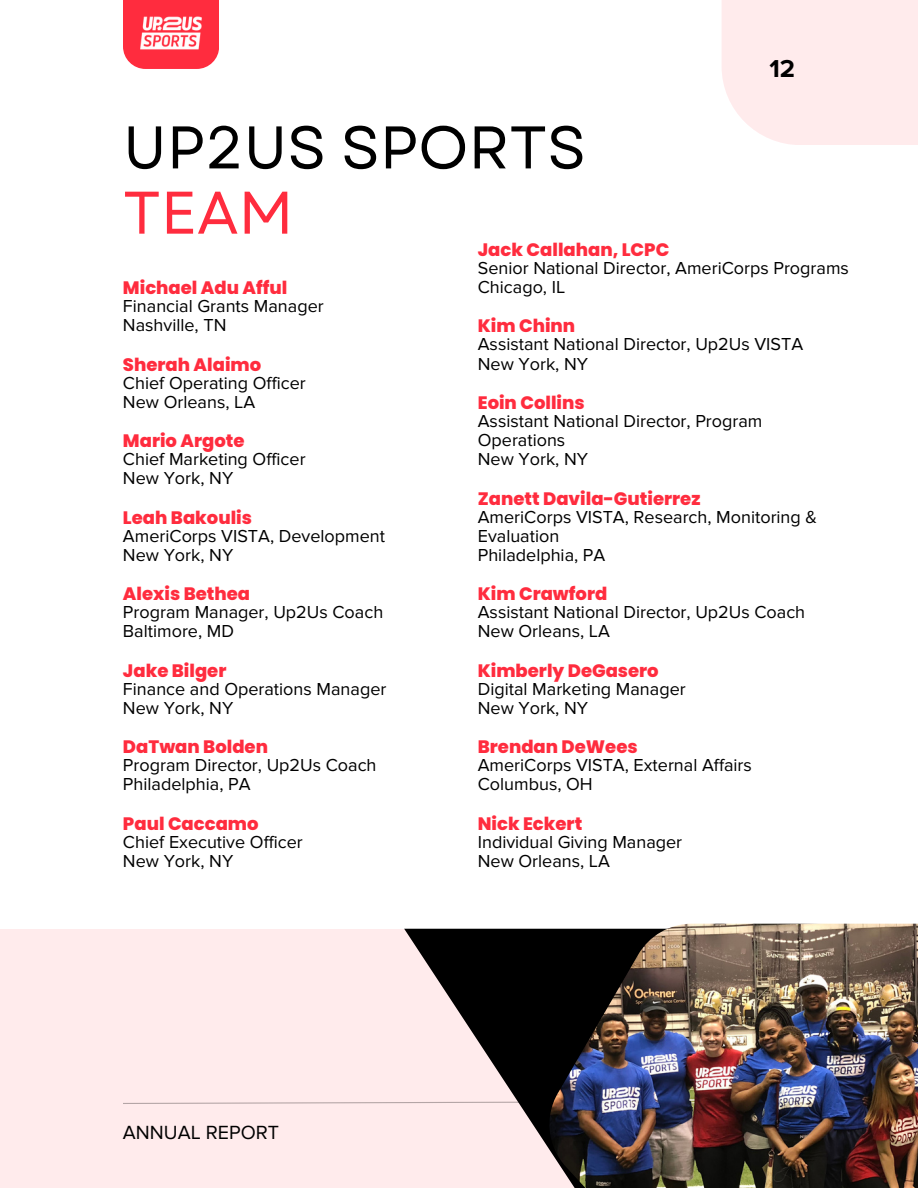
<style>
.page{position:relative;width:918px;height:1188px;background:#fff}
.page>*{position:absolute;margin:0;border:0;box-sizing:border-box;transform-origin:0 0}
.t1{font:60px "Garet";color:#000}
.t2{font:60px "Garet";color:#ff2c3e}
.t3{font:700 25.35px "Proxima Nova";color:#000}
.t4{font:19.8px "Proxima Nova";color:#000}
.t5{font:18px/19.2px "Proxima Nova";color:#000}
.t6{font:800 18px "Poppins";color:#ff2c3e}
</style>
<div class="page">
<div style="left:123px;top:0;width:96px;height:69px;background:#ff2c3e"></div>
<div style="left:722px;top:0;width:196px;height:145px;background:#ffebec"></div>
<div style="left:0;top:929px;width:586px;height:259px;background:#ffebec"></div>
<svg style="left:123px;top:1102px;width:281px;height:2px"></svg>
<svg style="left:404px;top:929px;width:145px;height:220px"></svg>
<img style="left:549px;top:924px;width:369px;height:264px">
<img style="left:140px;top:16px;width:62px;height:34px">
<p class="t1" style="left:123px;top:104px;width:464px">UP2US SPORTS</p>
<p class="t2" style="left:123px;top:169px;width:172px">TEAM</p>
<p class="t3" style="left:769px;top:53px;width:27px">12</p>
<p class="t6" style="left:123px;top:275px;width:166px">Michael Adu Afful</p>
<p class="t5" style="left:123px;top:297px;width:202px">Financial Grants Manager</p>
<p class="t5" style="left:123px;top:316px;width:105px">Nashville, TN</p>
<p class="t6" style="left:123px;top:352px;width:140px">Sherah Alaimo</p>
<p class="t5" style="left:123px;top:373px;width:184px">Chief Operating Officer</p>
<p class="t5" style="left:123px;top:393px;width:134px">New Orleans, LA</p>
<p class="t6" style="left:123px;top:428px;width:123px">Mario Argote</p>
<p class="t5" style="left:123px;top:450px;width:184px">Chief Marketing Officer</p>
<p class="t5" style="left:123px;top:469px;width:112px">New York, NY</p>
<p class="t6" style="left:123px;top:505px;width:131px">Leah Bakoulis</p>
<p class="t5" style="left:123px;top:526px;width:264px">AmeriCorps VISTA, Development</p>
<p class="t5" style="left:123px;top:546px;width:112px">New York, NY</p>
<p class="t6" style="left:123px;top:581px;width:129px">Alexis Bethea</p>
<p class="t5" style="left:123px;top:603px;width:262px">Program Manager, Up2Us Coach</p>
<p class="t5" style="left:123px;top:622px;width:113px">Baltimore, MD</p>
<p class="t6" style="left:123px;top:658px;width:105px">Jake Bilger</p>
<p class="t5" style="left:123px;top:679px;width:265px">Finance and Operations Manager</p>
<p class="t5" style="left:123px;top:699px;width:112px">New York, NY</p>
<p class="t6" style="left:123px;top:734px;width:147px">DaTwan Bolden</p>
<p class="t5" style="left:123px;top:756px;width:255px">Program Director, Up2Us Coach</p>
<p class="t5" style="left:123px;top:775px;width:129px">Philadelphia, PA</p>
<p class="t6" style="left:123px;top:811px;width:137px">Paul Caccamo</p>
<p class="t5" style="left:123px;top:832px;width:181px">Chief Executive Officer</p>
<p class="t5" style="left:123px;top:852px;width:112px">New York, NY</p>
<p class="t6" style="left:478px;top:237px;width:193px">Jack Callahan, LCPC</p>
<p class="t5" style="left:478px;top:259px;width:373px">Senior National Director, AmeriCorps Programs</p>
<p class="t5" style="left:478px;top:278px;width:89px">Chicago, IL</p>
<p class="t6" style="left:478px;top:314px;width:99px">Kim Chinn</p>
<p class="t5" style="left:478px;top:335px;width:327px">Assistant National Director, Up2Us VISTA</p>
<p class="t5" style="left:478px;top:354px;width:112px">New York, NY</p>
<p class="t6" style="left:478px;top:390px;width:108px">Eoin Collins</p>
<p class="t5" style="left:478px;top:412px;width:286px">Assistant National Director, Program<br>Operations</p>
<p class="t5" style="left:478px;top:450px;width:112px">New York, NY</p>
<p class="t6" style="left:478px;top:486px;width:224px">Zanett Davila-Gutierrez</p>
<p class="t5" style="left:478px;top:507px;width:341px">AmeriCorps VISTA, Research, Monitoring &amp;<br>Evaluation</p>
<p class="t5" style="left:478px;top:546px;width:129px">Philadelphia, PA</p>
<p class="t6" style="left:478px;top:581px;width:131px">Kim Crawford</p>
<p class="t5" style="left:478px;top:603px;width:329px">Assistant National Director, Up2Us Coach</p>
<p class="t5" style="left:478px;top:622px;width:134px">New Orleans, LA</p>
<p class="t6" style="left:478px;top:658px;width:182px">Kimberly DeGasero</p>
<p class="t5" style="left:478px;top:679px;width:209px">Digital Marketing Manager</p>
<p class="t5" style="left:478px;top:699px;width:112px">New York, NY</p>
<p class="t6" style="left:478px;top:734px;width:161px">Brendan DeWees</p>
<p class="t5" style="left:478px;top:756px;width:276px">AmeriCorps VISTA, External Affairs</p>
<p class="t5" style="left:478px;top:775px;width:116px">Columbus, OH</p>
<p class="t6" style="left:478px;top:811px;width:106px">Nick Eckert</p>
<p class="t5" style="left:478px;top:832px;width:206px">Individual Giving Manager</p>
<p class="t5" style="left:478px;top:852px;width:134px">New Orleans, LA</p>
<p class="t4" style="left:123px;top:1121px;width:158px">ANNUAL REPORT</p>
</div>
